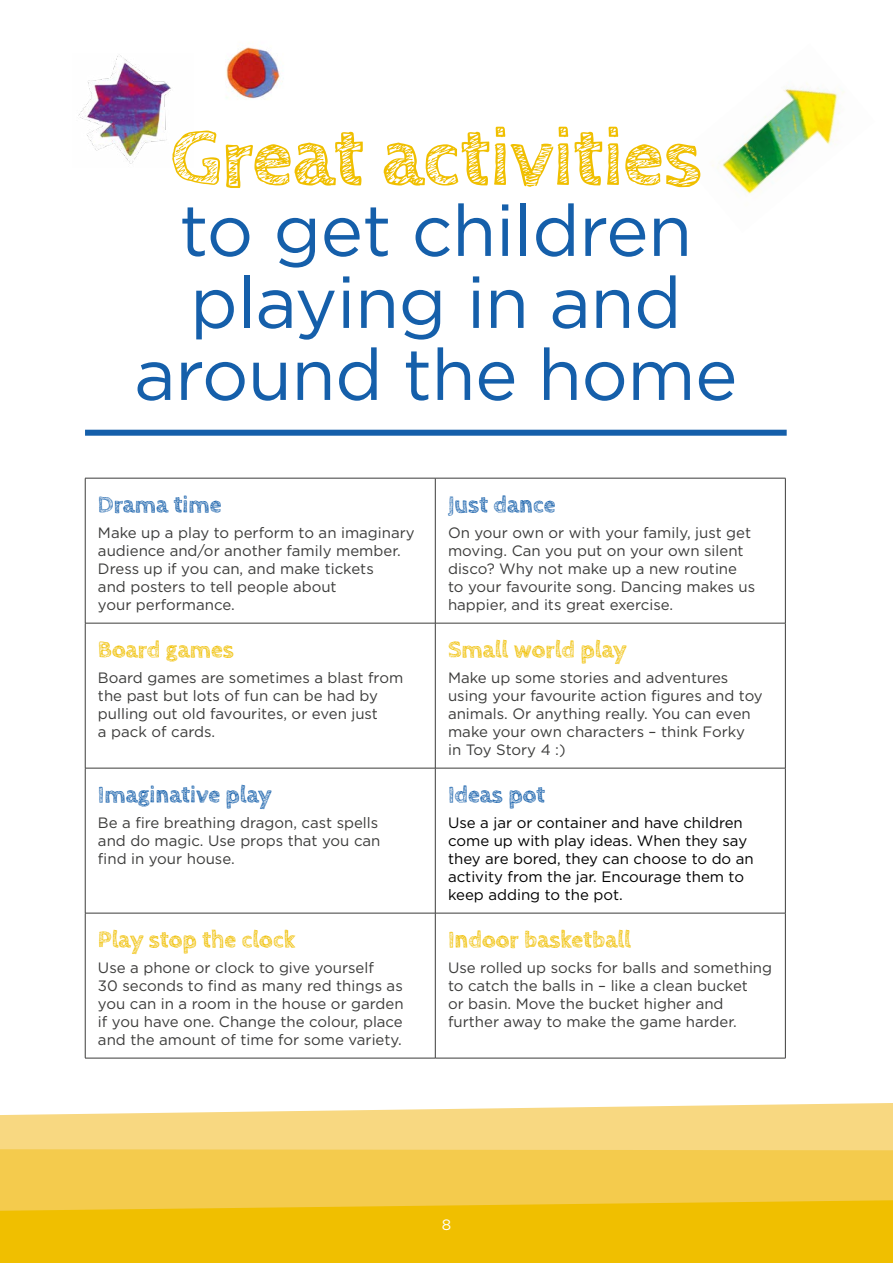
<style>
.page{position:relative;width:893px;height:1263px;background:#fff}
.page>*{position:absolute;margin:0;border:0;box-sizing:border-box;transform-origin:0 0}
.t1{font:700 84px "Cabin Sketch";letter-spacing:-.01em;color:#f0bf00}
.t2{font:72px/72px "Gotham";letter-spacing:-.01em;color:#155faa;text-align:center}
.t3{font:700 24px "Cabin Sketch";color:#f0bf00}
.t4{font:700 24px "Cabin Sketch";color:#155faa}
.t5{font:15px/18px "Gotham";color:#3c3c3b}
.t6{font:15px/18px "Gotham";color:#000}
.t7{font:15px "Gotham";color:#fff}
</style>
<div class="page">
<img style="left:712px;top:83px;width:132px;height:111px">
<img style="left:78px;top:55px;width:93px;height:109px">
<svg style="left:0;top:1103px;width:893px;height:46px;background:#f8dd91"></svg>
<div style="left:0;top:1211px;width:893px;height:52px;background:#f0bf00"></div>
<svg style="left:0;top:1149px;width:893px;height:62px;background:#f3ca46"></svg>
<div style="left:85px;top:430px;width:702px;height:6px;background:#155faa"></div>
<hr style="left:85px;top:478px;width:350px;height:1px;background:#3c3c3b">
<hr style="left:85px;top:478px;width:1px;height:145px;background:#3c3c3b">
<hr style="left:435px;top:478px;width:1px;height:145px;background:#3c3c3b">
<hr style="left:785px;top:478px;width:1px;height:145px;background:#3c3c3b">
<hr style="left:85px;top:623px;width:1px;height:145px;background:#3c3c3b">
<hr style="left:435px;top:623px;width:350px;height:1px;background:#3c3c3b">
<hr style="left:435px;top:623px;width:1px;height:145px;background:#3c3c3b">
<hr style="left:785px;top:623px;width:1px;height:145px;background:#3c3c3b">
<hr style="left:85px;top:768px;width:1px;height:145px;background:#3c3c3b">
<hr style="left:435px;top:768px;width:1px;height:145px;background:#3c3c3b">
<hr style="left:785px;top:768px;width:1px;height:145px;background:#3c3c3b">
<hr style="left:85px;top:913px;width:350px;height:1px;background:#3c3c3b">
<hr style="left:85px;top:913px;width:1px;height:145px;background:#3c3c3b">
<hr style="left:435px;top:913px;width:350px;height:1px;background:#3c3c3b">
<hr style="left:435px;top:913px;width:1px;height:145px;background:#3c3c3b">
<hr style="left:785px;top:913px;width:1px;height:145px;background:#3c3c3b">
<hr style="left:435px;top:478px;width:350px;height:1px;background:#3c3c3b">
<hr style="left:85px;top:623px;width:350px;height:1px;background:#3c3c3b">
<hr style="left:85px;top:768px;width:350px;height:1px;background:#3c3c3b">
<hr style="left:435px;top:768px;width:350px;height:1px;background:#3c3c3b">
<hr style="left:85px;top:1058px;width:350px;height:1px;background:#3c3c3b">
<hr style="left:435px;top:1058px;width:350px;height:1px;background:#3c3c3b">
<img style="left:226px;top:47px;width:58px;height:53px">
<h1 class="t1" style="left:170px;top:111px;width:533px">Great activities</h1>
<h2 class="t2" style="left:134px;top:193px;width:605px">to get children playing in and around the home</h2>
<h3 class="t4" style="left:98px;top:491px;width:125px">Drama time</h3>
<p class="t5" style="left:98px;top:524px;width:318px">Make up a play to perform to an imaginary audience and/or another family member.<br>Dress up if you can, and make tickets<br>and posters to tell people about<br>your performance.</p>
<h3 class="t3" style="left:98px;top:636px;width:137px">Board games</h3>
<p class="t5" style="left:98px;top:669px;width:307px">Board games are sometimes a blast from the past but lots of fun can be had by pulling out old favourites, or even just<br>a pack of cards.</p>
<h3 class="t4" style="left:98px;top:781px;width:175px">Imaginative play</h3>
<p class="t5" style="left:98px;top:814px;width:284px">Be a fire breathing dragon, cast spells and do magic. Use props that you can find in your house.</p>
<h3 class="t3" style="left:98px;top:926px;width:199px">Play stop the clock</h3>
<p class="t5" style="left:98px;top:959px;width:307px">Use a phone or clock to give yourself<br>30 seconds to find as many red things as you can in a room in the house or garden if you have one. Change the colour, place and the amount of time for some variety.</p>
<h3 class="t4" style="left:448px;top:491px;width:109px">Just dance</h3>
<p class="t5" style="left:448px;top:524px;width:309px">On your own or with your family, just get moving. Can you put on your own silent disco? Why not make up a new routine to your favourite song. Dancing makes us happier, and its great exercise.</p>
<h3 class="t3" style="left:448px;top:636px;width:180px">Small world play</h3>
<p class="t5" style="left:448px;top:669px;width:316px">Make up some stories and adventures using your favourite action figures and toy animals. Or anything really. You can even make your own characters – think Forky<br>in Toy Story 4 :)</p>
<h3 class="t4" style="left:448px;top:781px;width:99px">Ideas pot</h3>
<p class="t6" style="left:448px;top:814px;width:307px">Use a jar or container and have children come up with play ideas. When they say they are bored, they can choose to do an activity from the jar. Encourage them to keep adding to the pot.</p>
<h3 class="t3" style="left:448px;top:926px;width:185px">Indoor basketball</h3>
<p class="t5" style="left:448px;top:959px;width:326px">Use rolled up socks for balls and something to catch the balls in – like a clean bucket<br>or basin. Move the bucket higher and further away to make the game harder.</p>
<p class="t7" style="left:442px;top:1216px;width:11px">8</p>
</div>
